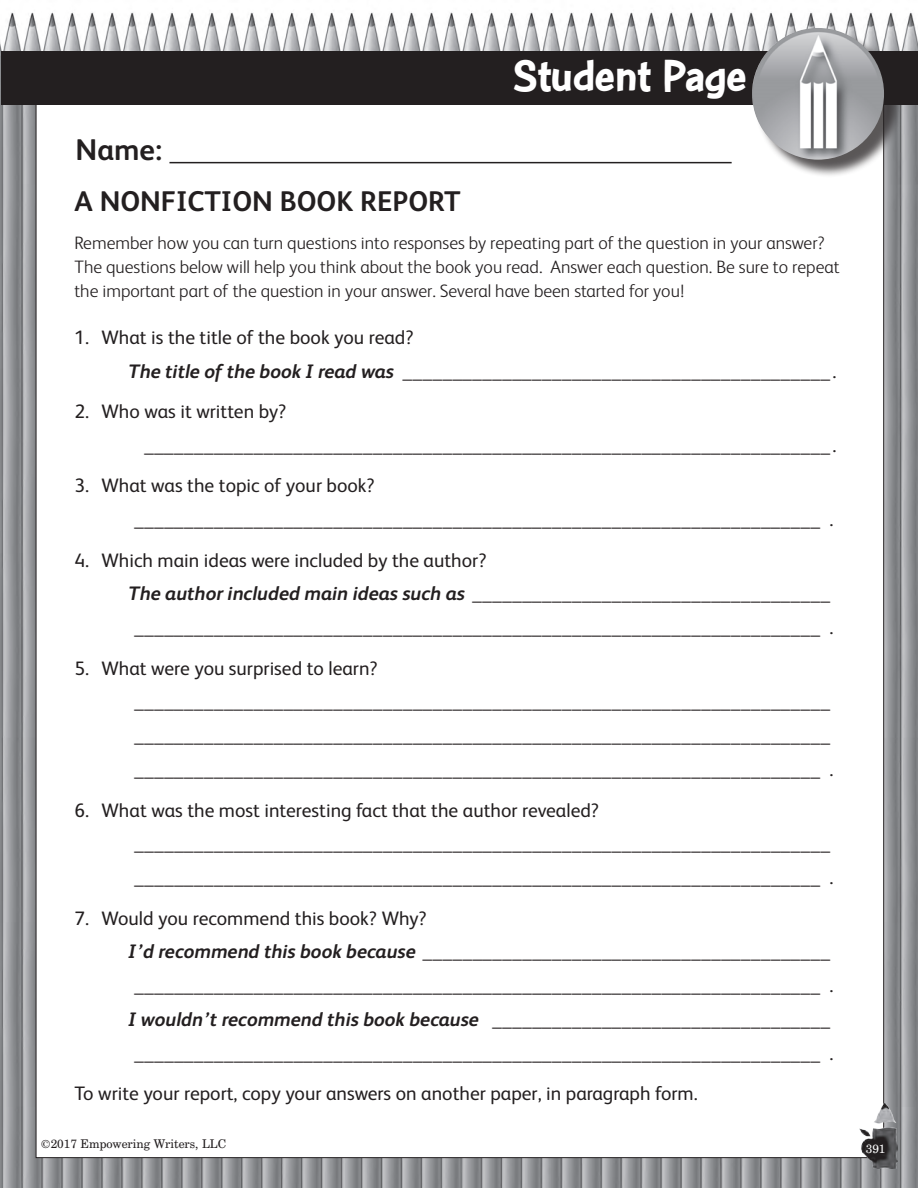
<style>
.page{position:relative;width:918px;height:1188px;background:#fff}
.page>*{position:absolute;margin:0;border:0;box-sizing:border-box;transform-origin:0 0}
.t1{font:700 48px "Con Brush";letter-spacing:-.02em;color:#fff}
.t2{font:700 30px "FS Albert";color:#231f20}
.t3{font:700 28.5px "FS Albert";color:#231f20}
.t4{font:19.5px/33.8px "FS Albert";color:#231f20}
.t5{font:300 18px/24px "FS Albert";color:#231f20}
.t6{font:12px "Century Schoolbook BT";color:#231f20}
.t7{font:12px "Century Schoolbook BT";color:#fff}
.s1{font-weight:700;font-style:italic}
</style>
<div class="page">
<img style="left:0;top:12px;width:918px;height:1176px">
<div style="left:36px;top:68px;width:848px;height:1090px;background:#fff"></div>
<div style="left:1px;top:51px;width:917px;height:54px;background:#231f20"></div>
<div style="left:754px;top:30px;width:149px;height:148px;background:#231f20;opacity:.75"></div>
<img style="left:752px;top:28px;width:132px;height:132px;border-radius:66px">
<img style="left:860px;top:1103px;width:37px;height:65px">
<hr style="left:169px;top:162px;width:563px;height:1px;background:#231f20">
<h1 class="t1" style="left:513px;top:47px;width:235px">Student Page</h1>
<h2 class="t2" style="left:76px;top:129px;width:88px">Name:</h2>
<p class="t3" style="left:74px;top:182px;width:387px">A NONFICTION BOOK REPORT</p>
<p class="t5" style="left:74px;top:230px;width:767px">Remember how you can turn questions into responses by repeating part of the question in your answer?<br>The questions below will help you think about the book you read. Answer each question. Be sure to repeat the important part of the question in your answer. Several have been started for you!</p>
<p class="t4" style="left:128px;top:319px;width:710px;text-indent:-54px">1. What is the title of the book you read?<br><span class="s1">The title of the book I read was</span> ___________________________________________.</p>
<p class="t4" style="left:144px;top:394px;width:694px;text-indent:-70px">2. Who was it written by? _____________________________________________________________________.</p>
<p class="t4" style="left:134px;top:468px;width:701px;text-indent:-60px">3. What was the topic of your book? _____________________________________________________________________ .</p>
<p class="t4" style="left:129px;top:542px;width:707px;text-indent:-54px">4. Which main ideas were included by the author?<br><span class="s1">The author included main ideas such as</span> ____________________________________ _____________________________________________________________________ .</p>
<p class="t4" style="left:134px;top:650px;width:701px;text-indent:-60px">5. What were you surprised to learn? ______________________________________________________________________ ______________________________________________________________________ _____________________________________________________________________ .</p>
<p class="t4" style="left:134px;top:792px;width:701px;text-indent:-60px">6. What was the most interesting fact that the author revealed? ______________________________________________________________________ _____________________________________________________________________ .</p>
<p class="t4" style="left:129px;top:900px;width:707px;text-indent:-54px">7. Would you recommend this book? Why?<br><span class="s1">I’d recommend this book because</span> _________________________________________ _____________________________________________________________________ .<br><span class="s1">I wouldn’t recommend this book because</span> __________________________________ _____________________________________________________________________ .</p>
<p class="t4" style="left:75px;top:1076px;width:625px">To write your report, copy your answers on another paper, in paragraph form.</p>
<p class="t6" style="left:41px;top:1136px;width:187px">©2017 Empowering Writers, LLC</p>
<p class="t7" style="left:866px;top:1141px;width:21px">391</p>
</div>
